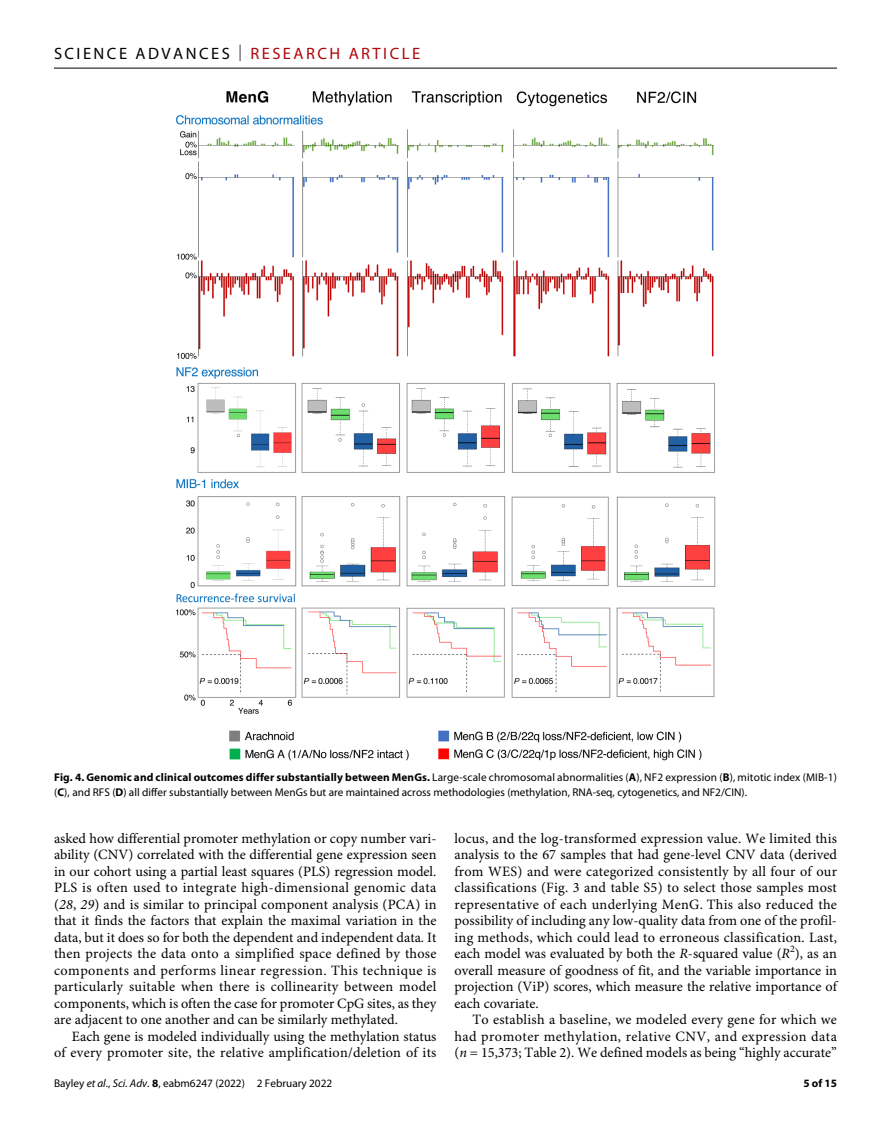
<style>
.page{position:relative;width:891px;height:1134px;background:#fff}
.page>*{position:absolute;margin:0;border:0;box-sizing:border-box;transform-origin:0 0}
.t1{font:16.5px "Myriad Pro";letter-spacing:.15em;color:#000}
.t2{font:14.25px/16.5px "Minion Pro";color:#000;text-align:justify}
.t3{font:11.25px/15px "Myriad Pro";color:#000}
.t4{font:700 11.25px "Myriad Pro";color:#000}
.s1{font-weight:300}
.s2{color:#b10508}
.s3{font-weight:700}
.s4{font-style:italic}
</style>
<div class="page">
<hr style="left:54px;top:68px;width:783px;height:1px;background:#000">
<img style="left:176px;top:90px;width:539px;height:671px">
<p class="t1" style="left:54px;top:40px;width:368px">SCIENCE ADVANCES <span class="s1">|</span> <span class="s2">RESEARCH ARTICLE</span></p>
<p class="t3" style="left:54px;top:770px;width:785px"><span class="s3">Fig. 4. Genomic and clinical outcomes differ substantially between MenGs.</span> Large-scale chromosomal abnormalities (<span class="s3">A</span>), NF2 expression (<span class="s3">B</span>), mitotic index (MIB-1) (<span class="s3">C</span>), and RFS (<span class="s3">D</span>) all differ substantially between MenGs but are maintained across methodologies (methylation, RNA-seq, cytogenetics, and NF2/CIN).</p>
<p class="t2" style="left:54px;top:831px;width:384px">asked how differential promoter methylation or copy number vari&shy;ability (CNV) correlated with the differential gene expression seen in our cohort using a partial least squares (PLS) regression model.<br>PLS is often used to integrate high-dimensional genomic data (<span class="s4">28</span>, <span class="s4">29</span>) and is similar to principal component analysis (PCA) in that it finds the factors that explain the maximal variation in the data, but it does so for both the dependent and independent data. It then projects the data onto a simplified space defined by those components and performs linear regression. This technique is particularly suitable when there is collinearity between model components, which is often the case for promoter CpG sites, as they are adjacent to one another and can be similarly methylated.</p>
<p class="t2" style="left:54px;top:1029px;width:384px;text-align:right">Each gene is modeled individually using the methylation status<br>of every promoter site, the relative amplification/deletion of its</p>
<p class="t3" style="left:54px;top:1076px;width:280px">Bayley <span class="s4">et al</span>., <span class="s4">Sci. Adv.</span> <span class="s3">8</span>, eabm6247 (2022) 2 February 2022</p>
<p class="t2" style="left:454px;top:831px;width:384px">locus, and the log-transformed expression value. We limited this analysis to the 67 samples that had gene-level CNV data (derived from WES) and were categorized consistently by all four of our classifications (Fig. 3 and table S5) to select those samples most representative of each underlying MenG. This also reduced the possibility of including any low-quality data from one of the profil&shy;ing methods, which could lead to erroneous classification. Last, each model was evaluated by both the <span class="s4">R</span>-squared value (<span class="s4">R</span><sup>2</sup>), as an overall measure of goodness of fit, and the variable importance in projection (ViP) scores, which measure the relative importance of each covariate.</p>
<p class="t2" style="left:454px;top:1013px;width:384px;text-indent:18px">To establish a baseline, we modeled every gene for which we had promoter methylation, relative CNV, and expression data (<span class="s4">n</span> = 15,373; Table 2). We defined models as being “highly accurate”</p>
<p class="t4" style="left:803px;top:1074px;width:35px">5 of 15</p>
</div>
